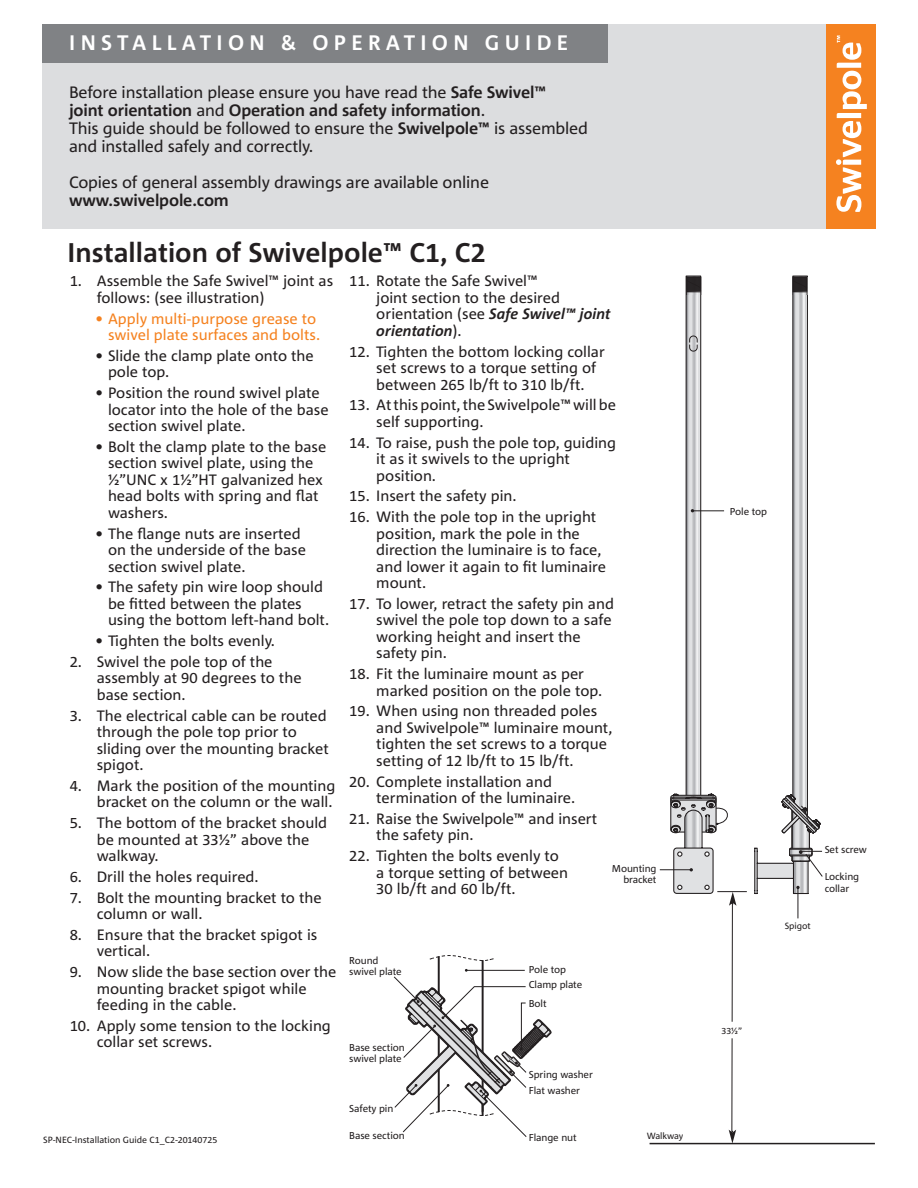
<style>
.page{position:relative;width:918px;height:1188px;background:#fff}
.page>*{position:absolute;margin:0;border:0;box-sizing:border-box;transform-origin:0 0}
.t1{font:700 27px "Corpid C1";color:#231f20}
.t2{font:700 21px "Corpid C1";letter-spacing:.25em;color:#fff}
.t3{font:16.5px/18px "Corpid C1";letter-spacing:-.01em;color:#231f20}
.t4{font:700 16.5px/18px "Corpid C1";letter-spacing:-.01em;color:#231f20}
.t5{font:15px/16.5px "Corpid C1";color:#231f20}
.t6{font:15px/16.5px "Corpid C1";color:#f58220;text-align:right}
.t7{font:10.05px/11.2px "Corpid C1";letter-spacing:-.01em;color:#231f20}
.t8{font:9px "Corpid C1";color:#231f20}
.t9{font:9px "Corpid C1";letter-spacing:-.025em;color:#231f20}
.s1{font-weight:400}
.s2{font-weight:700}
.s3{font-weight:700;font-style:italic}
</style>
<div class="page">
<div style="left:43px;top:24px;width:832px;height:204px;background:#dcdddf"></div>
<div style="left:43px;top:24px;width:565px;height:39px;background:#808285"></div>
<div style="left:826px;top:24px;width:49px;height:204px;background:#f58220"></div>
<svg style="left:836px;top:36px;width:31px;height:176px"></svg>
<hr style="left:438px;top:956px;width:2px;height:156px;background:#231f20">
<hr style="left:482px;top:960px;width:2px;height:98px;background:#231f20">
<svg style="left:429px;top:955px;width:65px;height:6px"></svg>
<svg style="left:393px;top:969px;width:159px;height:168px"></svg>
<hr style="left:660px;top:869px;width:31px;height:1px;background:#231f20">
<hr style="left:650px;top:1143px;width:225px;height:1px;background:#231f20">
<svg style="left:670px;top:276px;width:153px;height:867px"></svg>
<p class="t2" style="left:69px;top:30px;width:501px">INSTALLATION &amp; OPERATION GUIDE</p>
<p class="t4" style="left:69px;top:83px;width:478px"><span class="s1">Before installation please ensure you have read the</span> Safe Swivel™ joint orientation <span class="s1">and</span> Operation and safety information<span class="s1">.</span></p>
<p class="t3" style="left:69px;top:119px;width:521px">This guide should be followed to ensure the <span class="s2">Swivelpole™</span> is assembled and installed safely and correctly.</p>
<p class="t3" style="left:69px;top:173px;width:422px">Copies of general assembly drawings are available online</p>
<p class="t4" style="left:69px;top:191px;width:161px">www.swivelpole.com</p>
<p class="t1" style="left:68px;top:235px;width:419px">Installation of Swivelpole™ C1, C2</p>
<p class="t5" style="left:97px;top:272px;width:238px;text-indent:-27px">1. Assemble the Safe Swivel™ joint as follows: (see illustration)</p>
<p class="t6" style="left:95px;top:310px;width:226px">• Apply multi-purpose grease to swivel plate surfaces and bolts.</p>
<p class="t5" style="left:108px;top:347px;width:207px;text-indent:-13px">• Slide the clamp plate onto the pole top.</p>
<p class="t5" style="left:108px;top:384px;width:222px;text-indent:-13px">• Position the round swivel plate locator into the hole of the base section swivel plate.</p>
<p class="t5" style="left:108px;top:438px;width:220px;text-indent:-13px">• Bolt the clamp plate to the base section swivel plate, using the ½”UNC x 1½”HT galvanized hex head bolts with spring and flat washers.</p>
<p class="t5" style="left:108px;top:525px;width:200px;text-indent:-13px">• The flange nuts are inserted on the underside of the base section swivel plate.</p>
<p class="t5" style="left:108px;top:578px;width:223px;text-indent:-13px">• The safety pin wire loop should be fitted between the plates using the bottom left-hand bolt.</p>
<p class="t5" style="left:95px;top:632px;width:181px">• Tighten the bolts evenly.</p>
<p class="t5" style="left:97px;top:653px;width:206px;text-indent:-27px">2. Swivel the pole top of the assembly at 90 degrees to the base section.</p>
<p class="t5" style="left:97px;top:707px;width:234px;text-indent:-27px">3. The electrical cable can be routed through the pole top prior to sliding over the mounting bracket spigot.</p>
<p class="t5" style="left:70px;top:777px;width:267px;text-align:right">4. Mark the position of the mounting bracket on the column or the wall.</p>
<p class="t5" style="left:97px;top:814px;width:232px;text-indent:-27px">5. The bottom of the bracket should be mounted at 33½” above the walkway.</p>
<p class="t5" style="left:70px;top:868px;width:190px">6. Drill the holes required.</p>
<p class="t5" style="left:97px;top:889px;width:227px;text-indent:-27px">7. Bolt the mounting bracket to the column or wall.</p>
<p class="t5" style="left:97px;top:926px;width:222px;text-indent:-27px">8. Ensure that the bracket spigot is vertical.</p>
<p class="t5" style="left:97px;top:963px;width:241px;text-indent:-27px">9. Now slide the base section over the mounting bracket spigot while feeding in the cable.</p>
<p class="t5" style="left:97px;top:1017px;width:236px;text-indent:-27px">10. Apply some tension to the locking collar set screws.</p>
<p class="t5" style="left:376px;top:272px;width:236px;text-indent:-27px">11. Rotate the Safe Swivel™<br>joint section to the desired orientation (see <span class="s3">Safe Swivel™ joint orientation</span>).</p>
<p class="t5" style="left:376px;top:343px;width:230px;text-indent:-27px">12. Tighten the bottom locking collar set screws to a torque setting of between 265 lb/ft to 310 lb/ft.</p>
<p class="t5" style="left:376px;top:396px;width:241px;text-indent:-27px">13. At this point, the Swivelpole™ will be self supporting.</p>
<p class="t5" style="left:376px;top:434px;width:241px;text-indent:-27px">14. To raise, push the pole top, guiding it as it swivels to the upright position.</p>
<p class="t5" style="left:349px;top:487px;width:169px">15. Insert the safety pin.</p>
<p class="t5" style="left:376px;top:508px;width:231px;text-indent:-27px">16. With the pole top in the upright position, mark the pole in the direction the luminaire is to face, and lower it again to fit luminaire mount.</p>
<p class="t5" style="left:376px;top:595px;width:239px;text-indent:-27px">17. To lower, retract the safety pin and swivel the pole top down to a safe working height and insert the safety pin.</p>
<p class="t5" style="left:376px;top:665px;width:228px;text-indent:-27px">18. Fit the luminaire mount as per marked position on the pole top.</p>
<p class="t5" style="left:376px;top:702px;width:238px;text-indent:-27px">19. When using non threaded poles and Swivelpole™ luminaire mount, tighten the set screws to a torque setting of 12 lb/ft to 15 lb/ft.</p>
<p class="t5" style="left:376px;top:773px;width:201px;text-indent:-27px">20. Complete installation and termination of the luminaire.</p>
<p class="t5" style="left:376px;top:810px;width:222px;text-indent:-27px">21. Raise the Swivelpole™ and insert the safety pin.</p>
<p class="t5" style="left:376px;top:847px;width:193px;text-indent:-27px">22. Tighten the bolts evenly to a torque setting of between<br>30 lb/ft and 60 lb/ft.</p>
<p class="t7" style="left:612px;top:862px;width:46px;text-align:right">Mounting bracket</p>
<p class="t7" style="left:349px;top:954px;width:54px">Round swivel plate</p>
<p class="t7" style="left:529px;top:963px;width:39px">Pole top</p>
<p class="t7" style="left:529px;top:997px;width:19px">Bolt</p>
<p class="t7" style="left:529px;top:979px;width:55px">Clamp plate</p>
<p class="t7" style="left:349px;top:1041px;width:57px">Base section swivel plate</p>
<p class="t7" style="left:349px;top:1102px;width:46px">Safety pin</p>
<p class="t7" style="left:349px;top:1130px;width:57px">Base section</p>
<p class="t7" style="left:529px;top:1068px;width:66px">Spring washer</p>
<p class="t7" style="left:529px;top:1085px;width:53px">Flat washer</p>
<p class="t9" style="left:647px;top:1130px;width:38px">Walkway</p>
<p class="t8" style="left:43px;top:1134px;width:176px">SP-NEC-Installation Guide C1_C2-20140725</p>
<p class="t7" style="left:529px;top:1132px;width:49px">Flange nut</p>
<p class="t7" style="left:730px;top:505px;width:39px">Pole top</p>
<p class="t8" style="left:722px;top:1025px;width:22px">33½”</p>
<p class="t8" style="left:785px;top:921px;width:27px">Spigot</p>
<p class="t7" style="left:825px;top:843px;width:44px">Set screw</p>
<p class="t7" style="left:825px;top:871px;width:36px">Locking collar</p>
</div>
